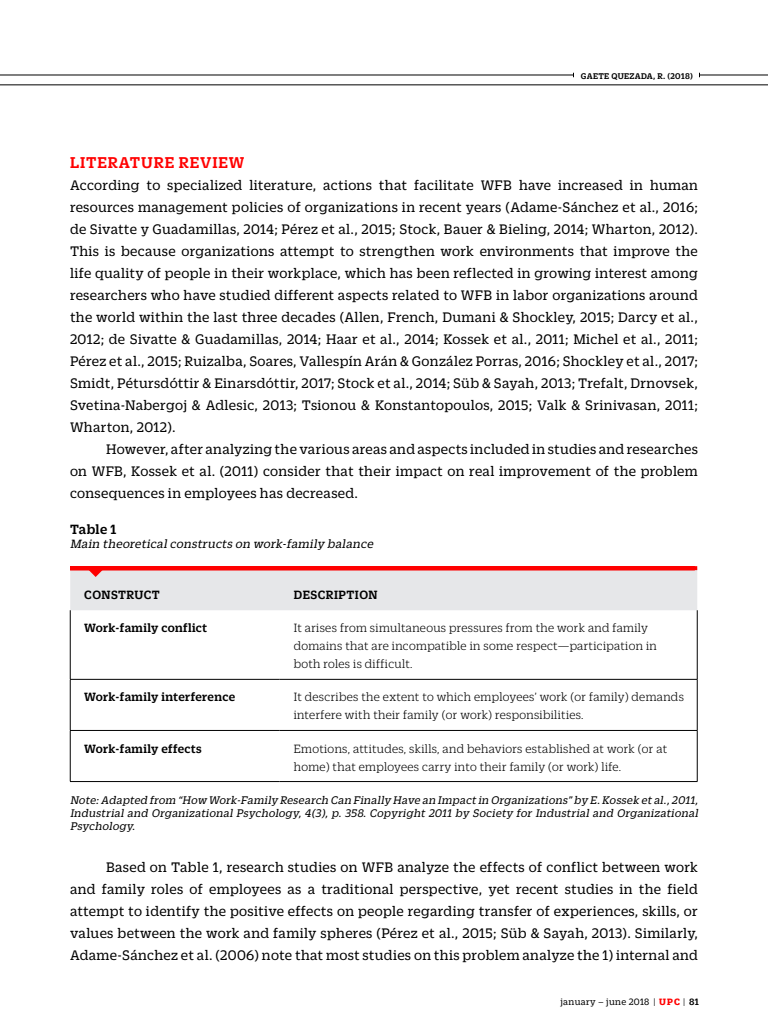
<style>
.page{position:relative;width:768px;height:1024px;background:#fff}
.page>*{position:absolute;margin:0;border:0;box-sizing:border-box;transform-origin:0 0}
._00SUB_rojoOK{font:500 17px "Zizou Slab";letter-spacing:.05em;color:#f00}
._00texto_principal_N{font:15px/22px "Zizou Slab";letter-spacing:.02em;color:#000;text-align:justify}
._00texto_principal{font:15px/22px "Zizou Slab";letter-spacing:.02em;color:#000;text-align:justify}
.leyenda{font:500 14.5px "Zizou Slab";letter-spacing:.02em;color:#000}
.Texto_1{font:300 13px/18px "Zizou Slab";letter-spacing:.025em;color:#000}
.Texto_1-2{font:500 13px "Zizou Slab";letter-spacing:.025em;color:#000}
.t1{font:italic 13px "Zizou Slab";color:#000}
.Texto_1-3{font:italic 12px/13px "Zizou Slab";color:#000;text-align:justify}
.t2{font:10px "Zizou Slab";letter-spacing:.03em;color:#000}
.t3{font:500 9px "Zizou Slab";letter-spacing:.03em;color:#000}
.s1{font-weight:300}
.s2{font-weight:700;color:#f00}
.s3{font-weight:500}
</style>
<div class="page">
<hr style="left:700px;top:74px;width:68px;height:1px;background:#000">
<hr style="left:0;top:84px;width:768px;height:1px;background:#000">
<hr style="left:0;top:74px;width:574px;height:1px;background:#000">
<hr style="left:70px;top:610px;width:1px;height:69px;background:#000">
<hr style="left:697px;top:610px;width:1px;height:69px;background:#000">
<hr style="left:70px;top:679px;width:210px;height:1px;background:#000">
<hr style="left:70px;top:680px;width:1px;height:50px;background:#000">
<hr style="left:280px;top:679px;width:418px;height:1px;background:#000">
<hr style="left:697px;top:680px;width:1px;height:50px;background:#000">
<hr style="left:70px;top:730px;width:210px;height:1px;background:#000">
<hr style="left:70px;top:731px;width:1px;height:50px;background:#000">
<hr style="left:280px;top:730px;width:418px;height:1px;background:#000">
<hr style="left:697px;top:731px;width:1px;height:50px;background:#000">
<hr style="left:70px;top:781px;width:210px;height:1px;background:#000">
<hr style="left:280px;top:781px;width:418px;height:1px;background:#000">
<hr style="left:70px;top:566px;width:625px;height:4px;background:#f00">
<svg style="left:70px;top:568px;width:627px;height:42px;background:#e7d8da"></svg>
<p class="t3" style="left:581px;top:70px;width:114px">GAETE QUEZADA, R. (2018)</p>
<p class="_00SUB_rojoOK" style="left:70px;top:151px;width:176px">LITERATURE REVIEW</p>
<p class="_00texto_principal_N" style="left:70px;top:173px;width:630px">According to specialized literature, actions that facilitate WFB have increased in human resources management policies of organizations in recent years (Adame-Sánchez et al., 2016; de Sivatte y Guadamillas, 2014; Pérez et al., 2015; Stock, Bauer &amp; Bieling, 2014; Wharton, 2012).<br>This is because organizations attempt to strengthen work environments that improve the life quality of people in their workplace, which has been reflected in growing interest among researchers who have studied different aspects related to WFB in labor organizations around the world within the last three decades (Allen, French, Dumani &amp; Shockley, 2015; Darcy et al., 2012; de Sivatte &amp; Guadamillas, 2014; Haar et al., 2014; Kossek et al., 2011; Michel et al., 2011; Pérez et al., 2015; Ruizalba, Soares, Vallespín Arán &amp; González Porras, 2016; Shockley et al., 2017; Smidt, Pétursdóttir &amp; Einarsdóttir, 2017; Stock et al., 2014; Süb &amp; Sayah, 2013; Trefalt, Drnovsek, Svetina-Nabergoj &amp; Adlesic, 2013; Tsionou &amp; Konstantopoulos, 2015; Valk &amp; Srinivasan, 2011; Wharton, 2012).</p>
<p class="_00texto_principal" style="left:70px;top:437px;width:629px;text-indent:36px">However, after analyzing the various areas and aspects included in studies and researches on WFB, Kossek et al. (2011) consider that their impact on real improvement of the problem consequences in employees has decreased.</p>
<p class="leyenda" style="left:70px;top:520px;width:48px">Table 1</p>
<p class="t1" style="left:70px;top:536px;width:307px">Main theoreticalconstructs on work-family balance</p>
<p class="Texto_1-2" style="left:84px;top:586px;width:77px">CONSTRUCT</p>
<p class="Texto_1-2" style="left:294px;top:586px;width:85px">DESCRIPTION</p>
<p class="Texto_1-2" style="left:84px;top:619px;width:125px">Work-family conflict</p>
<p class="Texto_1" style="left:294px;top:618px;width:365px">It arises from simultaneous pressures from the work and family domains that are incompatible in some respect—participation in both roles is difficult.</p>
<p class="Texto_1-2" style="left:84px;top:689px;width:152px">Work-family interference</p>
<p class="Texto_1" style="left:294px;top:687px;width:392px">It describes the extent to which employees’ work (or family) demands interfere with their family (or work) responsibilities.</p>
<p class="Texto_1-2" style="left:84px;top:740px;width:119px">Work-family effects</p>
<p class="Texto_1" style="left:294px;top:739px;width:375px">Emotions, attitudes, skills, and behaviors established at work (or at home) that employees carry into their family (or work) life.</p>
<p class="Texto_1-3" style="left:70px;top:793px;width:632px">Note:Adapted from “How Work-Family Research Can Finally Have an Impact in Organizations” by E.Kossek et al.,2011, Industrial and Organizational Psychology, 4(3), p. 358. Copyright 2011 by Society for Industrial and Organizational Psychology.</p>
<p class="_00texto_principal" style="left:70px;top:855px;width:630px;text-indent:36px">Based on Table 1, research studies on WFB analyze the effects of conflict between work and family roles of employees as a traditional perspective, yet recent studies in the field attempt to identify the positive effects on people regarding transfer of experiences, skills, or values between the work and family spheres (Pérez et al., 2015; Süb &amp; Sayah, 2013). Similarly, Adame-Sánchez et al. (2006) note that most studies on this problem analyze the 1) internal and</p>
<p class="t2" style="left:561px;top:995px;width:140px">january – june 2018 <span class="s1">|</span> <span class="s2">UPC</span> <span class="s1">|</span> <span class="s3">81</span></p>
</div>
